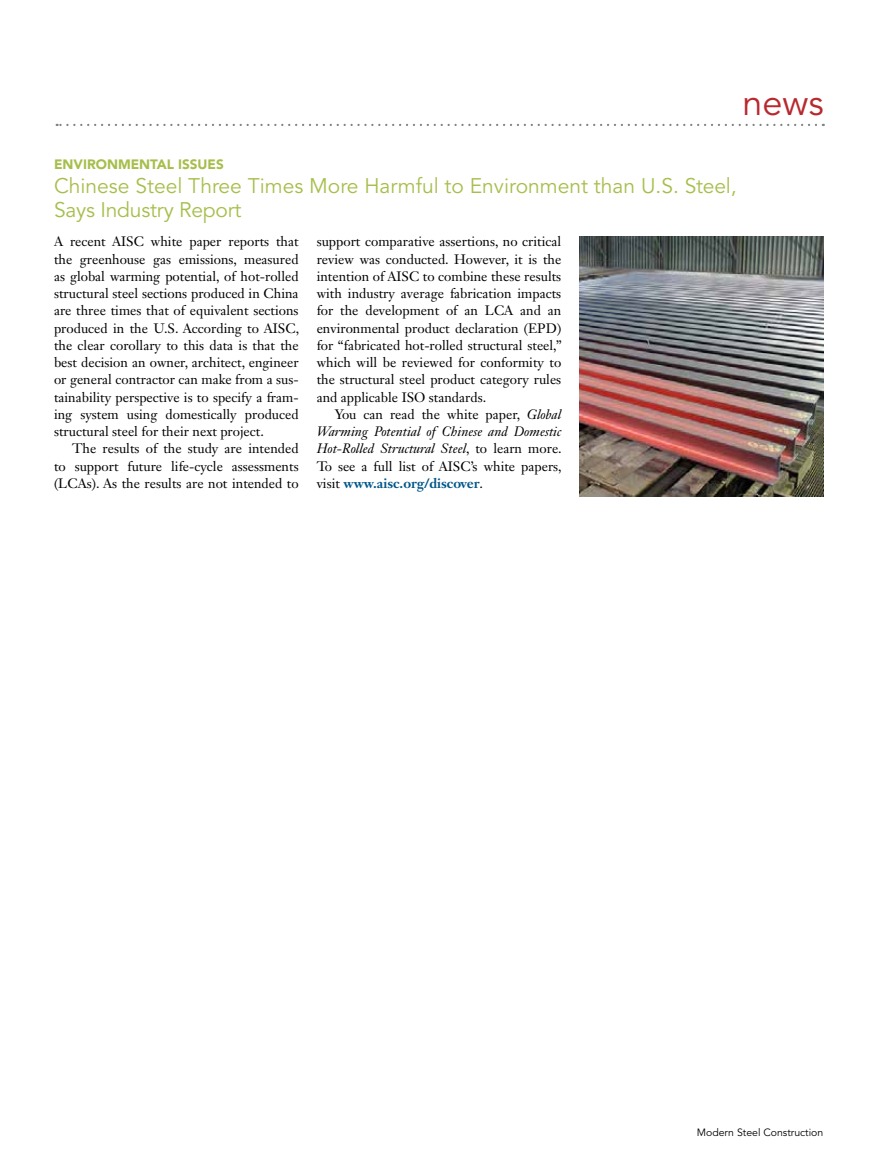
<style>
.page{position:relative;width:878px;height:1175px;background:#fff}
.page>*{position:absolute;margin:0;border:0;box-sizing:border-box;transform-origin:0 0}
.t1{font:36px "Avenir LT Std";color:#b8292f}
.t2{font:21px/24px "Avenir LT Std";color:#a6be4b}
.t3{font:13.5px/17.2px "Janson Text LT Std";color:#000;text-align:justify}
.t4{font:900 13.5px "Avenir LT Std";color:#a6be4b}
.t5{font:10.5px "Avenir LT Std";color:#000}
.s1{font-style:italic}
.s2{font-weight:700;color:#005589}
</style>
<div class="page">
<svg style="left:57px;top:124px;width:759px;height:2px"></svg>
<img style="left:579px;top:236px;width:245px;height:260px">
<h1 class="t1" style="left:742px;top:81px;width:83px">news</h1>
<p class="t4" style="left:54px;top:156px;width:171px">ENVIRONMENTAL ISSUES</p>
<h2 class="t2" style="left:54px;top:174px;width:684px">Chinese Steel Three Times More Harmful to Environment than U.S. Steel,<br>Says Industry Report</h2>
<p class="t3" style="left:54px;top:233px;width:246px">A recent AISC white paper reports that the greenhouse gas emissions, measured as global warming potential, of hot-rolled structural steel sections produced in China are three times that of equivalent sections produced in the U.S. According to AISC, the clear corollary to this data is that the best decision an owner, architect, engineer or general contractor can make from a sus&shy;tainability perspective is to specify a fram&shy;ing system using domestically produced structural steel for their next project.</p>
<p class="t3" style="left:54px;top:440px;width:246px;text-indent:18px">The results of the study are intended to support future life-cycle assessments (LCAs). As the results are not intended to</p>
<p class="t3" style="left:316px;top:233px;width:246px">support comparative assertions, no critical review was conducted. However, it is the intention of AISC to combine these results with industry average fabrication impacts for the development of an LCA and an environmental product declaration (EPD) for “fabricated hot-rolled structural steel,” which will be reviewed for conformity to the structural steel product category rules and applicable ISO standards.</p>
<p class="t3" style="left:316px;top:405px;width:246px;text-indent:18px">You can read the white paper, <span class="s1">Global Warming Potential of Chinese and Domestic Hot-Rolled Structural Steel</span>, to learn more.<br>To see a full list of AISC’s white papers, visit <span class="s2">www.aisc.org/discover</span>.</p>
<p class="t5" style="left:696px;top:1126px;width:128px">Modern Steel Construction</p>
</div>
